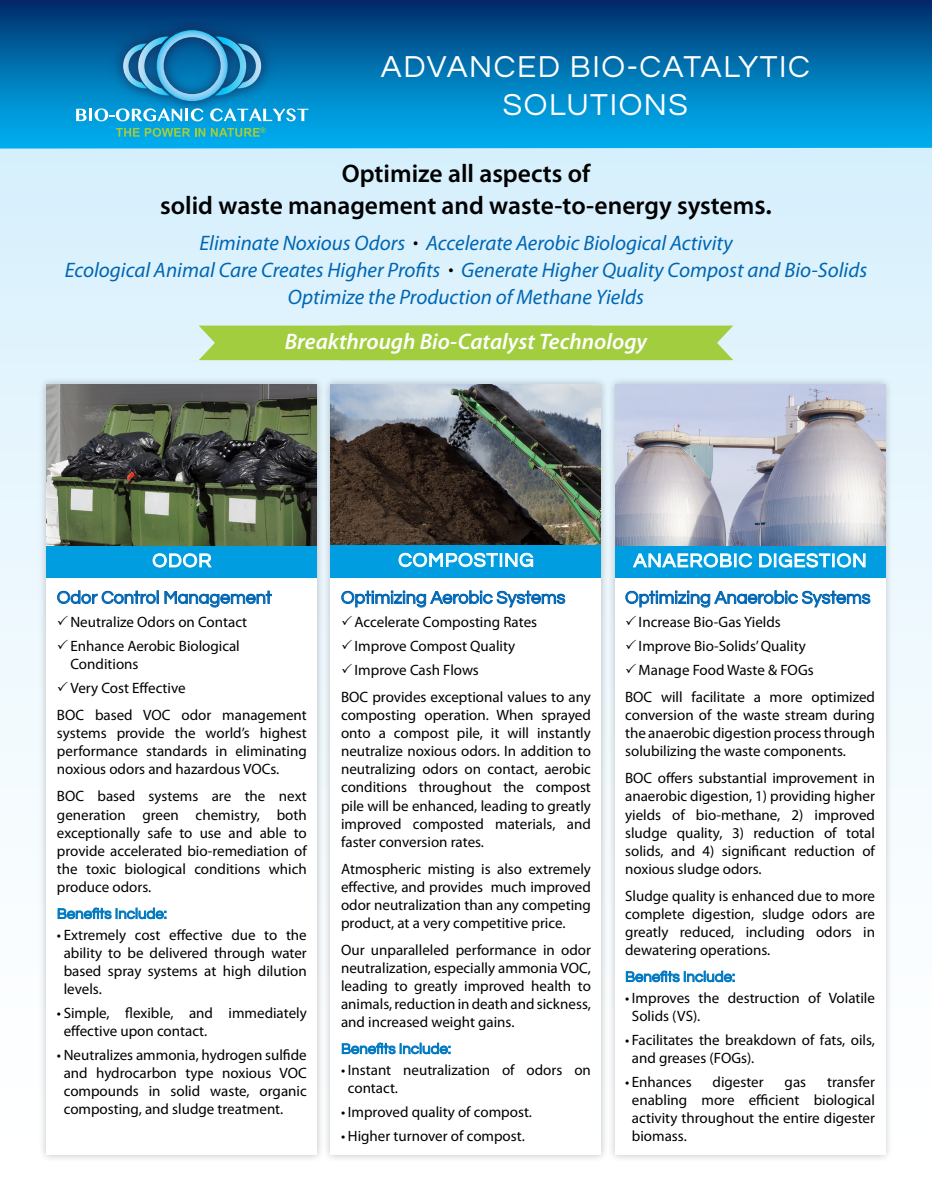
<style>
.page{position:relative;width:932px;height:1202px;background:#fff}
.page>*{position:absolute;margin:0;border:0;box-sizing:border-box;transform-origin:0 0}
.t1{font:31.5px/37.8px "Questrial";letter-spacing:.05em;color:#fff;text-align:center}
.t2{font:600 25.5px/32.4px "Myriad Pro";color:#000;text-align:center}
.t3{font:italic 600 22.5px "Myriad Pro";color:#fff}
.t4{font:italic 21px/27px "Myriad Pro";color:#0066b3;text-align:center}
.t5{font:19.5px "Questrial";letter-spacing:.05em;color:#fff}
.t6{font:18px "Questrial";color:#0066b3}
.t7{font:15px/18px "Myriad Pro";color:#000;text-align:justify}
.t8{font:15px "Questrial";color:#0079c1}
.s1{font-size:27px}
</style>
<div class="page">
<div style="left:0;top:142px;width:932px;height:1060px;background:linear-gradient(to bottom,#d8f0fc,#fff)"></div>
<svg style="left:0;top:0;width:932px;height:148px;background:#0072b1"></svg>
<svg style="left:116px;top:128px;width:89px;height:9px"></svg>
<svg style="left:211px;top:127px;width:55px;height:10px"></svg>
<img style="left:107px;top:22px;width:171px;height:95px">
<svg style="left:76px;top:108px;width:127px;height:13px"></svg>
<svg style="left:210px;top:108px;width:98px;height:13px"></svg>
<svg style="left:123px;top:30px;width:138px;height:71px;background:#277fb2"></svg>
<div style="left:38px;top:376px;width:287px;height:787px;background:#000;opacity:.25"></div>
<div style="left:47px;top:384px;width:270px;height:770px;background:#fff"></div>
<svg style="left:57px;top:590px;width:215px;height:17px"></svg>
<svg style="left:58px;top:907px;width:108px;height:12px"></svg>
<img style="left:47px;top:384px;width:270px;height:162px">
<div style="left:47px;top:546px;width:270px;height:32px;background:#009ee0"></div>
<svg style="left:152px;top:553px;width:60px;height:15px"></svg>
<div style="left:322px;top:376px;width:287px;height:787px;background:#000;opacity:.25"></div>
<div style="left:331px;top:384px;width:270px;height:770px;background:#fff"></div>
<svg style="left:341px;top:590px;width:224px;height:17px"></svg>
<svg style="left:342px;top:1042px;width:108px;height:12px"></svg>
<img style="left:331px;top:384px;width:270px;height:161px">
<div style="left:331px;top:545px;width:270px;height:33px;background:#009ee0"></div>
<svg style="left:398px;top:552px;width:100px;height:16px"></svg>
<div style="left:499px;top:553px;width:3px;height:14px;border:1px solid #fff"></div>
<svg style="left:505px;top:552px;width:29px;height:16px"></svg>
<div style="left:606px;top:376px;width:287px;height:787px;background:#000;opacity:.25"></div>
<div style="left:615px;top:384px;width:270px;height:770px;background:#fff"></div>
<svg style="left:625px;top:590px;width:245px;height:17px"></svg>
<svg style="left:626px;top:970px;width:108px;height:12px"></svg>
<img style="left:615px;top:384px;width:270px;height:162px">
<div style="left:615px;top:546px;width:270px;height:32px;background:#009ee0"></div>
<svg style="left:632px;top:553px;width:140px;height:15px"></svg>
<div style="left:773px;top:553px;width:3px;height:14px;border:1px solid #fff"></div>
<svg style="left:778px;top:553px;width:88px;height:15px"></svg>
<div style="left:199px;top:325px;width:534px;height:35px;background:#a1cd3f"></div>
<h1 class="t1" style="left:381px;top:48px;width:430px">ADVANCED BIO-CATALYTIC<br>SOLUTIONS</h1>
<h2 class="t2" style="left:160px;top:156px;width:613px">Optimize all aspects of<br>solid waste management and waste-to-energy system<span class="s1">s.</span></h2>
<h3 class="t4" style="left:65px;top:229px;width:804px">Eliminate Noxious Odors <sup>.</sup> Accelerate Aerobic Biological Activity<br>Ecological Animal Care Creates Higher Profits <sup>.</sup> Generate Higher Quality Compost and Bio-Solids<br>Optimize the Production of Methane Yields</h3>
<h3 class="t3" style="left:285px;top:327px;width:364px">Breakthrough Bio-Catalyst Technology</h3>
<h3 class="t5" style="left:152px;top:551px;width:60px">ODOR</h3>
<p class="t6" style="left:57px;top:588px;width:216px">Odor Control Management</p>
<p class="t7" style="left:57px;top:613px;width:192px">✓Neutralize Odors on Contact</p>
<p class="t7" style="left:70px;top:637px;width:171px;text-indent:-14px">✓Enhance Aerobic Biological<br>Conditions</p>
<p class="t7" style="left:57px;top:674px;width:251px;line-height:27px">✓Very Cost Effective<br>BOC based VOC odor management</p>
<p class="t7" style="left:57px;top:724px;width:251px">systems provide the world’s highest performance standards in eliminating noxious odors and hazardous VOCs.</p>
<p class="t7" style="left:57px;top:787px;width:251px">BOC based systems are the next generation green chemistry, both exceptionally safe to use and able to provide accelerated bio-remediation of the toxic biological conditions which produce odors.</p>
<p class="t8" style="left:57px;top:906px;width:111px">Benefits Include:</p>
<p class="t7" style="left:64px;top:925px;width:244px;text-indent:-7px">• Extremely cost effective due to the ability to be delivered through water based spray systems at high dilution levels.</p>
<p class="t7" style="left:64px;top:1003px;width:244px;text-indent:-7px">• Simple, flexible, and immediately effective upon contact.</p>
<p class="t7" style="left:64px;top:1045px;width:244px;text-indent:-7px">• Neutralizes ammonia, hydrogen sulfide and hydrocarbon type noxious VOC compounds in solid waste, organic composting, and sludge treatment.</p>
<h3 class="t5" style="left:398px;top:550px;width:137px">COMPOSTING</h3>
<p class="t6" style="left:341px;top:588px;width:226px">Optimizing Aerobic Systems</p>
<p class="t7" style="left:341px;top:613px;width:198px">✓Accelerate Composting Rates</p>
<p class="t7" style="left:341px;top:637px;width:176px">✓Improve Compost Quality</p>
<p class="t7" style="left:341px;top:656px;width:251px;line-height:27px">✓Improve Cash Flows<br>BOC provides exceptional values to any</p>
<p class="t7" style="left:341px;top:706px;width:251px">composting operation. When sprayed onto a compost pile, it will instantly neutralize noxious odors. In addition to neutralizing odors on contact, aerobic conditions throughout the compost pile will be enhanced, leading to greatly improved composted materials, and faster conversion rates.</p>
<p class="t7" style="left:341px;top:859px;width:251px">Atmospheric misting is also extremely effective, and provides much improved odor neutralization than any competing product, at a very competitive price.</p>
<p class="t7" style="left:341px;top:940px;width:251px">Our unparalleled performance in odor neutralization, especially ammonia VOC, leading to greatly improved health to animals, reduction in death and sickness, and increased weight gains.</p>
<p class="t8" style="left:341px;top:1041px;width:111px">Benefits Include:</p>
<p class="t7" style="left:348px;top:1060px;width:244px;text-indent:-7px">• Instant neutralization of odors on contact.</p>
<p class="t7" style="left:341px;top:1102px;width:192px">• Improved quality of compost.</p>
<p class="t7" style="left:341px;top:1126px;width:185px">• Higher turnover of compost.</p>
<h3 class="t5" style="left:633px;top:551px;width:234px">ANAEROBIC DIGESTION</h3>
<p class="t6" style="left:625px;top:588px;width:247px">Optimizing Anaerobic Systems</p>
<p class="t7" style="left:625px;top:613px;width:157px">✓Increase Bio-Gas Yields</p>
<p class="t7" style="left:625px;top:637px;width:182px">✓Improve Bio-Solids’ Quality</p>
<p class="t7" style="left:625px;top:656px;width:251px;line-height:27px">✓ Manage Food Waste &amp; FOGs<br>BOC will facilitate a more optimized</p>
<p class="t7" style="left:625px;top:706px;width:251px">conversion of the waste stream during the anaerobic digestion process through solubilizing the waste components.</p>
<p class="t7" style="left:625px;top:769px;width:251px">BOC offers substantial improvement in anaerobic digestion, 1) providing higher yields of bio-methane, 2) improved sludge quality, 3) reduction of total solids, and 4) significant reduction of noxious sludge odors.</p>
<p class="t7" style="left:625px;top:886px;width:251px">Sludge quality is enhanced due to more complete digestion, sludge odors are greatly reduced, including odors in dewatering operations.</p>
<p class="t8" style="left:625px;top:969px;width:111px">Benefits Include:</p>
<p class="t7" style="left:632px;top:988px;width:245px;text-indent:-7px">• Improves the destruction of Volatile<br>Solids (VS).</p>
<p class="t7" style="left:632px;top:1030px;width:244px;text-indent:-7px">• Facilitates the breakdown of fats, oils, and greases (FOGs).</p>
<p class="t7" style="left:625px;top:1072px;width:68px">• Enhances</p>
<p class="t7" style="left:712px;top:1072px;width:53px">digester</p>
<p class="t7" style="left:784px;top:1072px;width:23px">gas</p>
<p class="t7" style="left:632px;top:1072px;width:245px;text-indent:195px">transfer enabling more efficient biological activity throughout the entire digester biomass.</p>
</div>
